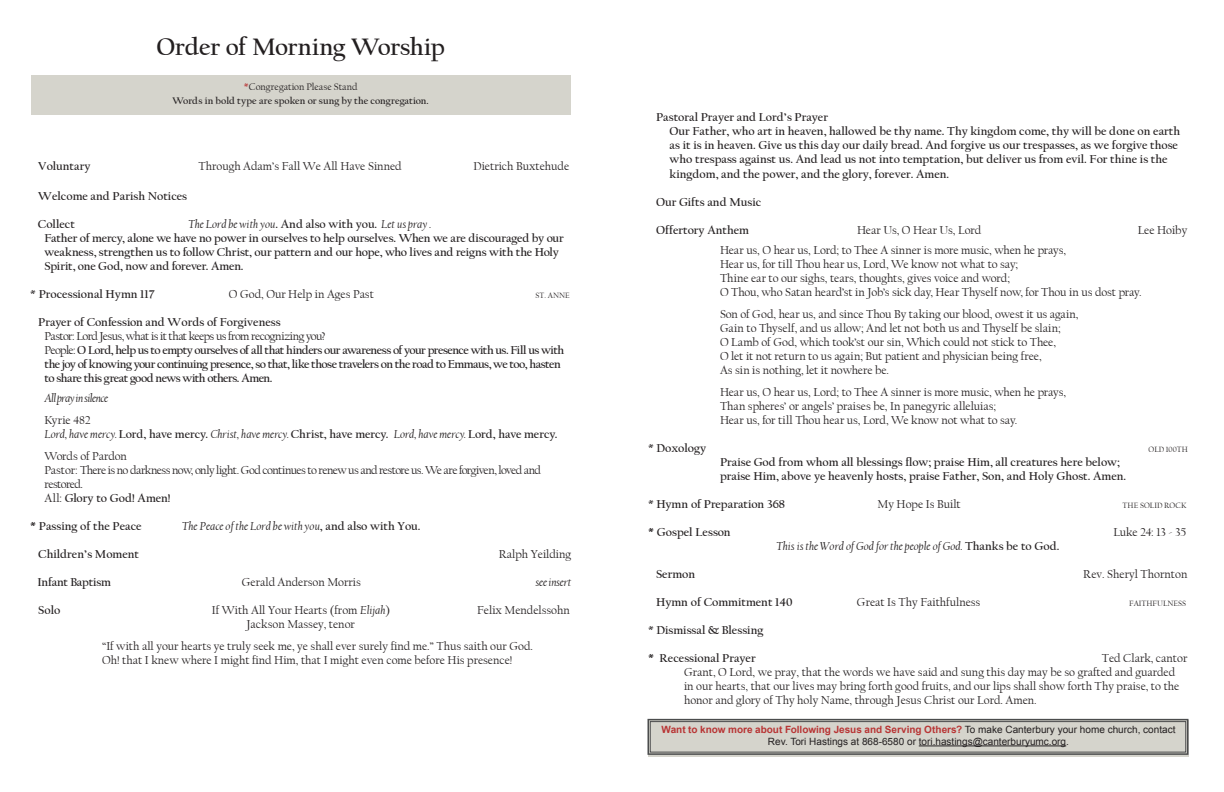
<style>
.page{position:relative;width:1224px;height:792px;background:#fff}
.page>*{position:absolute;margin:0;border:0;box-sizing:border-box;transform-origin:0 0}
.t1{font:700 25px "Californian FB";letter-spacing:-.01em;color:#231f20}
.t2{font:12px/14px "Californian FB";color:#231f20}
.t3{font:700 12px/14px "Californian FB";color:#231f20}
.t4{font:700 12px/14px "Californian FB";letter-spacing:-.045em;color:#231f20}
.t5{font:italic 12px/22px "Californian FB";color:#231f20}
.t6{font:12px/14px "Californian FB";letter-spacing:-.045em;color:#231f20}
.t7{font:italic 12px/22px "Californian FB";letter-spacing:-.05em;color:#231f20}
.t8{font:700 12px "Californian FB";letter-spacing:-.02em;color:#231f20}
.t9{font:italic 12px "Californian FB";letter-spacing:-.02em;color:#231f20}
.t10{font:10px/12px "Arial";color:#231f20;text-align:center}
.t11{font:700 10px/14px "Californian FB";letter-spacing:.005em;color:#231f20;text-align:center}
.t12{font:8px "Californian FB";color:#231f20}
.s1{color:#b83535}
.s2{font-weight:400}
.s3{font-weight:400;font-style:italic}
.s4{font-style:normal}
.s5{font-weight:700;font-style:normal}
.s6{font-weight:700}
.s7{font-style:italic}
.s8{font-weight:700;color:#b83535}
</style>
<div class="page">
<div style="left:31px;top:75px;width:540px;height:40px;background:#d5d4cc"></div>
<div style="left:648px;top:720px;width:541px;height:37px;background:#d5d4cc"></div>
<svg style="left:647px;top:718px;width:542px;height:37px"></svg>
<div style="left:650px;top:721px;width:536px;height:31px;border:1px solid #4b4c4d"></div>
<h1 class="t1" style="left:156px;top:32px;width:290px">Order of Morning Worship</h1>
<p class="t11" style="left:173px;top:80px;width:258px"><span class="s1">*</span><span class="s2">Congregation Please Stand<br></span>Words in bold type are spoken or sung by the congregation.</p>
<p class="t3" style="left:38px;top:159px;width:54px">Voluntary</p>
<p class="t2" style="left:198px;top:159px;width:205px">Through Adam’s Fall We All Have Sinned</p>
<p class="t2" style="left:474px;top:159px;width:97px">Dietrich Buxtehude</p>
<p class="t3" style="left:38px;top:189px;width:150px">Welcome and Parish Notices</p>
<p class="t3" style="left:38px;top:217px;width:38px">Collect</p>
<p class="t3" style="left:45px;top:217px;width:521px;text-indent:144px"><span class="s3">The Lord be with you</span>. And also with you. <span class="s3">Let us pray .<br></span>Father of mercy, alone we have no power in ourselves to help ourselves. When we are discouraged by our weakness, strengthen us to follow Christ, our pattern and our hope, who lives and reigns with the Holy Spirit, one God, now and forever. Amen.</p>
<p class="t3" style="left:30px;top:287px;width:126px"><span class="s2">*</span> Processional Hymn 117</p>
<p class="t2" style="left:229px;top:287px;width:147px">O God, Our Help in Ages Past</p>
<p class="t12" style="left:536px;top:291px;width:36px">ST. ANNE</p>
<p class="t3" style="left:38px;top:315px;width:244px">Prayer of Confession and Words of Forgiveness</p>
<p class="t4" style="left:45px;top:329px;width:521px"><span class="s2">Pastor: Lord Jesus, what is it that keeps us from recognizing you?<br>People:</span> O Lord, help us to empty ourselves of all that hinders our awareness of your presence with us. Fill us with the joy of knowing your continuing presence, so that, like those travelers on the road to Emmaus, we too, hasten to share this great good news with others. Amen.</p>
<p class="t7" style="left:45px;top:387px;width:65px">All pray in silence<br><span class="s4">Kyrie</span> <span class="s4">482</span></p>
<p class="t5" style="left:45px;top:423px;width:514px">Lord, have mercy. <span class="s5">Lord, have mercy.</span> Christ, have mercy. <span class="s5">Christ, have mercy.</span> Lord, have mercy. <span class="s5">Lord, have mercy.<br></span><span class="s4">Words of Pardon</span></p>
<p class="t6" style="left:45px;top:463px;width:498px">Pastor: There is no darkness now, only light. God continues to renew us and restore us. We are forgiven, loved and restored.<br>All: <span class="s6">Glory to God! Amen!</span></p>
<p class="t3" style="left:30px;top:519px;width:113px">* Passing of the Peace</p>
<p class="t5" style="left:182px;top:515px;width:240px">The Peace of the Lord be with you<span class="s5">, and also with You.</span></p>
<p class="t3" style="left:38px;top:547px;width:102px">Children’s Moment</p>
<p class="t2" style="left:499px;top:547px;width:74px">Ralph Yeilding</p>
<p class="t8" style="left:38px;top:575px;width:75px">Infant Baptism</p>
<p class="t2" style="left:242px;top:575px;width:121px">Gerald Anderson Morris</p>
<p class="t9" style="left:536px;top:575px;width:37px">see insert</p>
<p class="t3" style="left:38px;top:603px;width:24px">Solo</p>
<p class="t2" style="left:212px;top:603px;width:180px">If With All Your Hearts (from <span class="s7">Elijah</span>)</p>
<p class="t2" style="left:477px;top:603px;width:94px">Felix Mendelssohn</p>
<p class="t2" style="left:102px;top:613px;width:432px;line-height:22px;text-indent:144px">Jackson Massey, tenor<br>“If with all your hearts ye truly seek me, ye shall ever surely find me.” Thus saith our God.</p>
<p class="t2" style="left:102px;top:653px;width:412px">Oh! that I knew where I might find Him, that I might even come before His presence!</p>
<p class="t3" style="left:670px;top:110px;width:512px;line-height:14.3px;text-indent:-14px">Pastoral Prayer and Lord’s Prayer<br>Our Father, who art in heaven, hallowed be thy name. Thy kingdom come, thy will be done on earth as it is in heaven. Give us this day our daily bread. And forgive us our trespasses, as we forgive those who trespass against us. And lead us not into temptation, but deliver us from evil. For thine is the kingdom, and the power, and the glory, forever. Amen.</p>
<p class="t3" style="left:656px;top:195px;width:107px">Our Gifts and Music</p>
<p class="t3" style="left:656px;top:223px;width:94px">Offertory Anthem</p>
<p class="t2" style="left:857px;top:223px;width:125px">Hear Us, O Hear Us, Lord</p>
<p class="t2" style="left:1138px;top:223px;width:51px">Lee Hoiby</p>
<p class="t2" style="left:720px;top:243px;width:423px">Hear us, O hear us, Lord; to Thee A sinner is more music, when he prays,<br>Hear us, for till Thou hear us, Lord, We know not what to say;<br>Thine ear to our sighs, tears, thoughts, gives voice and word;<br>O Thou, who Satan heard’st in Job’s sick day, Hear Thyself now, for Thou in us dost pray.</p>
<p class="t2" style="left:720px;top:307px;width:360px">Son of God, hear us, and since Thou By taking our blood, owest it us again, Gain to Thyself, and us allow; And let not both us and Thyself be slain;<br>O Lamb of God, which took’st our sin, Which could not stick to Thee,<br>O let it not return to us again; But patient and physician being free,<br>As sin is nothing, let it nowhere be.</p>
<p class="t2" style="left:720px;top:385px;width:348px">Hear us, O hear us, Lord; to Thee A sinner is more music, when he prays,<br>Than spheres’ or angels’ praises be, In panegyric alleluias;<br>Hear us, for till Thou hear us, Lord, We know not what to say.</p>
<p class="t3" style="left:648px;top:441px;width:60px"><span class="s2">*</span> Doxology</p>
<p class="t12" style="left:1149px;top:445px;width:41px">OLD 100TH</p>
<p class="t3" style="left:720px;top:455px;width:408px">Praise God from whom all blessings flow; praise Him, all creatures here below; praise Him, above ye heavenly hosts, praise Father, Son, and Holy Ghost. Amen.</p>
<p class="t3" style="left:648px;top:497px;width:139px"><span class="s2">*</span> Hymn of Preparation 368</p>
<p class="t2" style="left:878px;top:497px;width:85px">My Hope Is Built</p>
<p class="t12" style="left:1122px;top:501px;width:66px">THE SOLID ROCK</p>
<p class="t3" style="left:648px;top:525px;width:84px">* Gospel Lesson</p>
<p class="t2" style="left:1113px;top:525px;width:74px">Luke 24: 13 - 35</p>
<p class="t5" style="left:777px;top:535px;width:284px">This is the Word of God for the people of God. <span class="s5">Thanks be to God.</span></p>
<p class="t3" style="left:656px;top:567px;width:41px">Sermon</p>
<p class="t2" style="left:1083px;top:567px;width:106px">Rev. Sheryl Thornton</p>
<p class="t3" style="left:656px;top:595px;width:138px">Hymn of Commitment 140</p>
<p class="t2" style="left:857px;top:595px;width:125px">Great Is Thy Faithfulness</p>
<p class="t12" style="left:1129px;top:599px;width:58px">FAITHFULNESS</p>
<p class="t3" style="left:648px;top:623px;width:117px"><span class="s2">*</span> Dismissal &amp; Blessing</p>
<p class="t3" style="left:648px;top:651px;width:109px">* Recessional Prayer</p>
<p class="t2" style="left:684px;top:651px;width:505px;text-indent:418px">Ted Clark, cantor Grant, O Lord, we pray, that the words we have said and sung this day may be so grafted and guarded in our hearts, that our lives may bring forth good fruits, and our lips shall show forth Thy praise, to the honor and glory of Thy holy Name, through Jesus Christ our Lord. Amen.</p>
<p class="t10" style="left:661px;top:723px;width:516px"><span class="s8">Want to know more about Following Jesus and Serving Others?</span> To make Canterbury your home church, contact<br>Rev. Tori Hastings at 868-6580 or tori.hastings@canterburyumc.org.</p>
</div>
